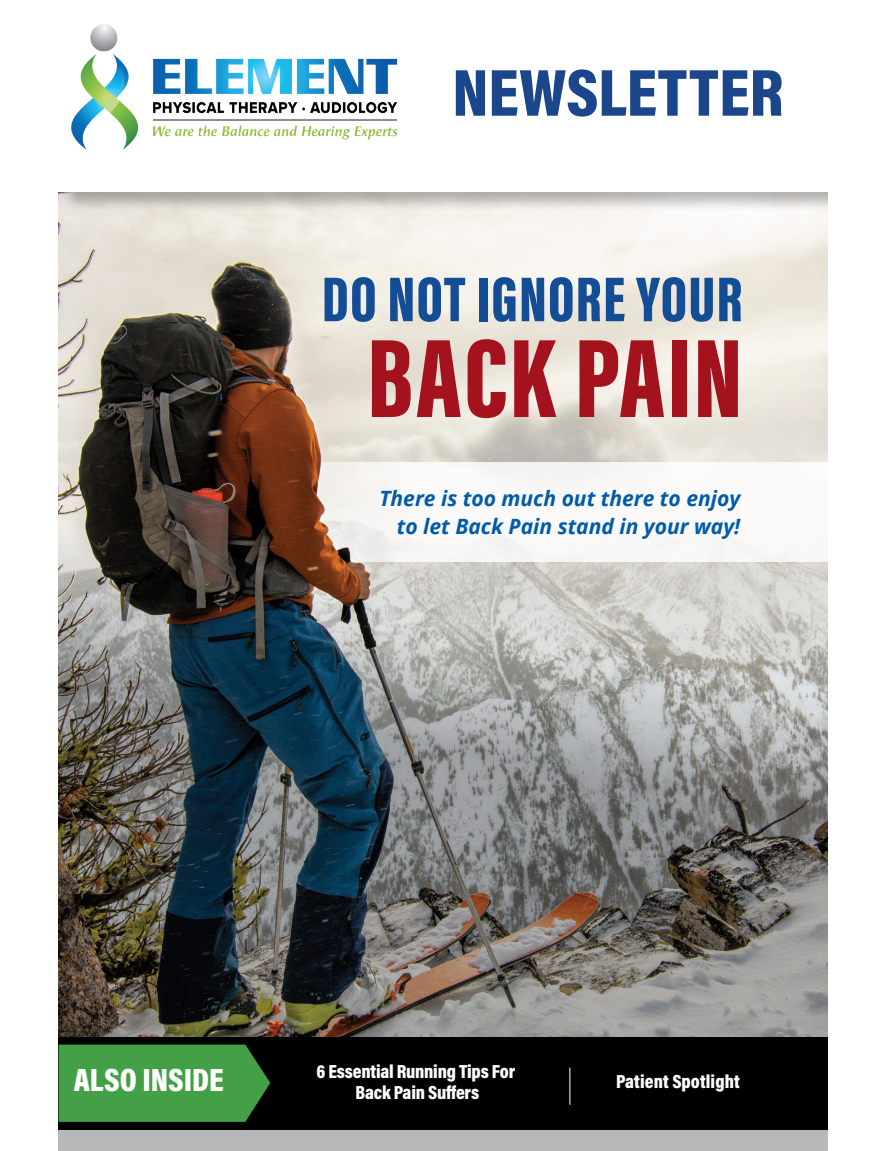
<style>
.page{position:relative;width:891px;height:1151px;background:#fff}
.page>*{position:absolute;margin:0;border:0;box-sizing:border-box;transform-origin:0 0}
.t1{font:900 114.75px "Acumin Pro Extra Cond";letter-spacing:.02em;color:#a4121d}
.t2{font:900 67.27px "Acumin Pro Cond";color:#1b468c}
.t3{font:900 65.02px "Acumin Pro Extra Cond";letter-spacing:.02em;color:#134d95}
.t4{font:900 32.62px "Acumin Pro Cond";color:#fff}
.t5{font:italic 700 21.15px/28.8px "Open Sans";color:#005baa;text-align:right}
.t6{font:900 19.12px/21.2px "Acumin Pro Cond";letter-spacing:-.01em;color:#fff;text-align:center}
</style>
<div class="page">
<img style="left:71px;top:24px;width:327px;height:125px">
<svg style="left:59px;top:1035px;width:769px;height:115px;background:#adacac"></svg>
<div style="left:59px;top:1036px;width:769px;height:93px;background:#000"></div>
<hr style="left:569px;top:1067px;width:1px;height:37px;background:#fff">
<svg style="left:59px;top:1044px;width:211px;height:77px;background:#3e9542"></svg>
<img style="left:59px;top:192px;width:769px;height:843px">
<h2 class="t2" style="left:452px;top:49px;width:333px">NEWSLETTER</h2>
<h3 class="t3" style="left:322px;top:259px;width:422px">DO NOT IGNORE YOUR</h3>
<h1 class="t1" style="left:367px;top:308px;width:377px">BACK PAIN</h1>
<p class="t5" style="left:379px;top:483px;width:362px">There is too much out there to enjoy to let Back Pain stand in your way!</p>
<h3 class="t4" style="left:74px;top:1058px;width:152px">ALSO INSIDE</h3>
<p class="t6" style="left:316px;top:1060px;width:200px">6 Essential Running Tips For<br>Back Pain Suffers</p>
<p class="t6" style="left:616px;top:1069px;width:125px">Patient Spotlight</p>
</div>
